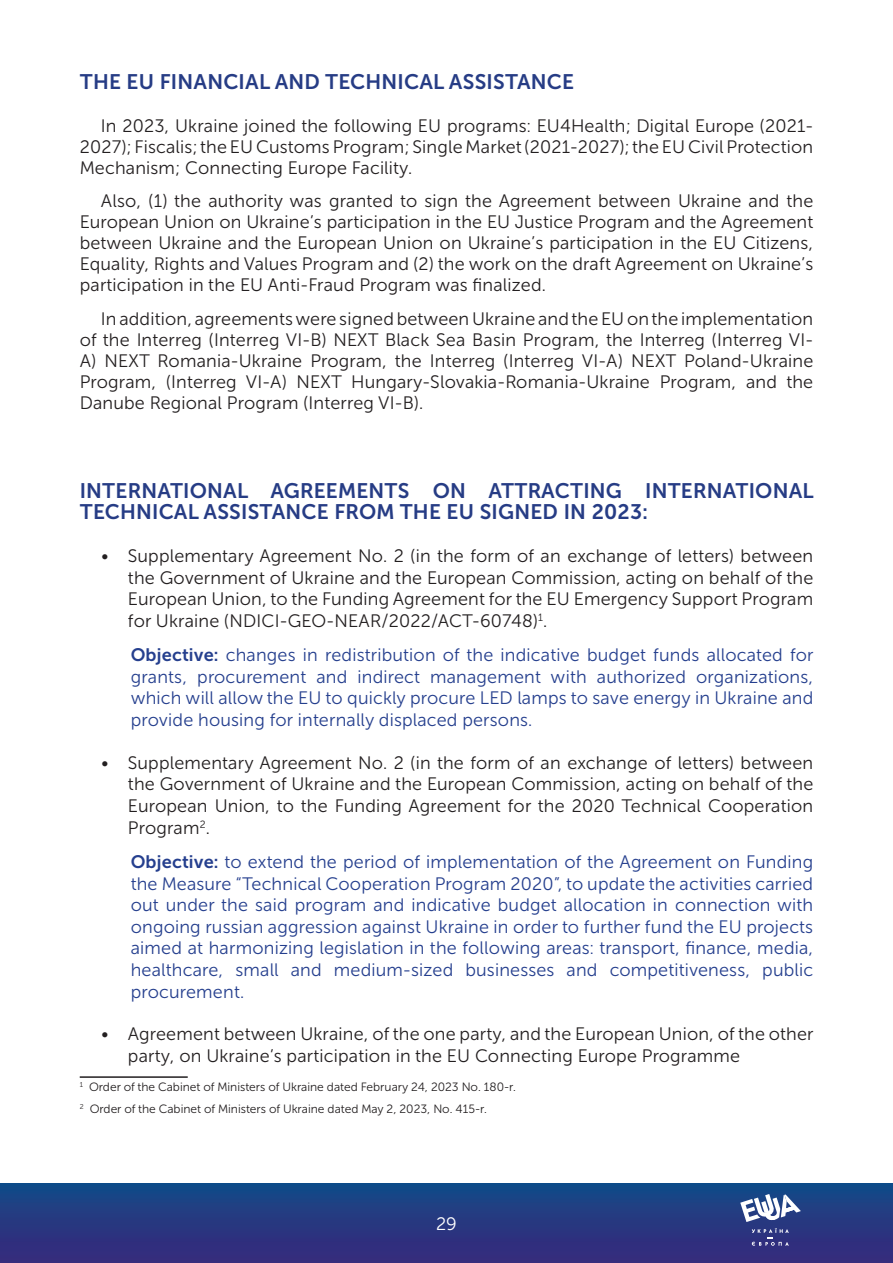
<style>
.page{position:relative;width:893px;height:1263px;background:#fff}
.page>*{position:absolute;margin:0;border:0;box-sizing:border-box;transform-origin:0 0}
.t1{font:21px/21px "Museo Sans Cyrl 700";letter-spacing:.01em;color:#263c85}
.t2{font:18px/21px "Museo Sans Cyrl 300";letter-spacing:.01em;color:#231f20;text-align:justify}
.t3{font:18px/21.6px "Museo Sans Cyrl 300";letter-spacing:.01em;color:#253f8e;text-align:justify}
.t4{font:18px "Museo Sans Cyrl 300";color:#fff}
.t5{font:12px "Museo Sans Cyrl 300";color:#231f20}
.s1{font-family:"Museo Sans Cyrl 700"}
</style>
<div class="page">
<div style="left:0;top:1183px;width:893px;height:80px;background:linear-gradient(to bottom,#124987,#39297b)"></div>
<svg style="left:752px;top:1228px;width:37px;height:18px"></svg>
<svg style="left:740px;top:1194px;width:61px;height:28px"></svg>
<hr style="left:80px;top:1076px;width:108px;height:2px;background:#231f20">
<p class="t1" style="left:80px;top:71px;width:496px">THE EU FINANCIAL AND TECHNICAL ASSISTANCE</p>
<p class="t2" style="left:80px;top:115px;width:735px;text-indent:21px">In 2023, Ukraine joined the following EU programs: EU4Health; Digital Europe (2021- 2027); Fiscalis; the EU Customs Program; Single Market (2021-2027); the EU Civil Protection Mechanism; Connecting Europe Facility.</p>
<p class="t2" style="left:80px;top:191px;width:735px;text-indent:21px">Also, (1) the authority was granted to sign the Agreement between Ukraine and the European Union on Ukraine’s participation in the EU Justice Program and the Agreement between Ukraine and the European Union on Ukraine’s participation in the EU Citizens, Equality, Rights and Values Program and (2) the work on the draft Agreement on Ukraine’s participation in the EU Anti-Fraud Program was finalized.</p>
<p class="t2" style="left:80px;top:309px;width:735px;text-indent:21px">In addition, agreements were signed between Ukraine and the EU on the implementation of the Interreg (Interreg VI-B) NEXT Black Sea Basin Program, the Interreg (Interreg VI-A) NEXT Romania-Ukraine Program, the Interreg (Interreg VI-A) NEXT Poland-Ukraine Program, (Interreg VI-A) NEXT Hungary-Slovakia-Romania-Ukraine Program, and the Danube Regional Program (Interreg VI-B).</p>
<p class="t1" style="left:80px;top:480px;width:736px">INTERNATIONAL AGREEMENTS ON ATTRACTING INTERNATIONAL<br>TECHNICAL ASSISTANCE FROM THE EU SIGNED IN 2023:</p>
<p class="t2" style="left:128px;top:545px;width:687px;line-height:21.6px;text-indent:-27px">• Supplementary Agreement No. 2 (in the form of an exchange of letters) between the Government of Ukraine and the European Commission, acting on behalf of the European Union, to the Funding Agreement for the EU Emergency Support Program for Ukraine (NDICI-GEO-NEAR/2022/ACT-60748)<sup>1</sup>.</p>
<p class="t3" style="left:131px;top:644px;width:684px"><span class="s1">Objective:</span> changes in redistribution of the indicative budget funds allocated for grants, procurement and indirect management with authorized organizations, which will allow the EU to quickly procure LED lamps to save energy in Ukraine and provide housing for internally displaced persons.</p>
<p class="t2" style="left:128px;top:752px;width:687px;line-height:21.6px;text-indent:-27px">• Supplementary Agreement No. 2 (in the form of an exchange of letters) between the Government of Ukraine and the European Commission, acting on behalf of the European Union, to the Funding Agreement for the 2020 Technical Cooperation Program<sup>2</sup>.</p>
<p class="t3" style="left:131px;top:851px;width:684px"><span class="s1">Objective:</span> to extend the period of implementation of the Agreement on Funding the Measure “Technical Cooperation Program 2020”, to update the activities carried out under the said program and indicative budget allocation in connection with ongoing russian aggression against Ukraine in order to further fund the EU projects aimed at harmonizing legislation in the following areas: transport, finance, media, healthcare, small and medium-sized businesses and competitiveness, public procurement.</p>
<p class="t2" style="left:128px;top:1023px;width:687px;line-height:21.6px;text-indent:-27px">• Agreement between Ukraine, of the one party, and the European Union, of the other party, on Ukraine’s participation in the EU Connecting Europe Programme</p>
<p class="t5" style="left:80px;top:1081px;width:438px"><sup>1</sup> Order of the Cabinet of Ministers of Ukraine dated February 24, 2023 No. 180-r.</p>
<p class="t5" style="left:80px;top:1102px;width:408px"><sup>2</sup> Order of the Cabinet of Ministers of Ukraine dated May 2, 2023, No. 415-r.</p>
<p class="t4" style="left:436px;top:1214px;width:22px">29</p>
</div>
